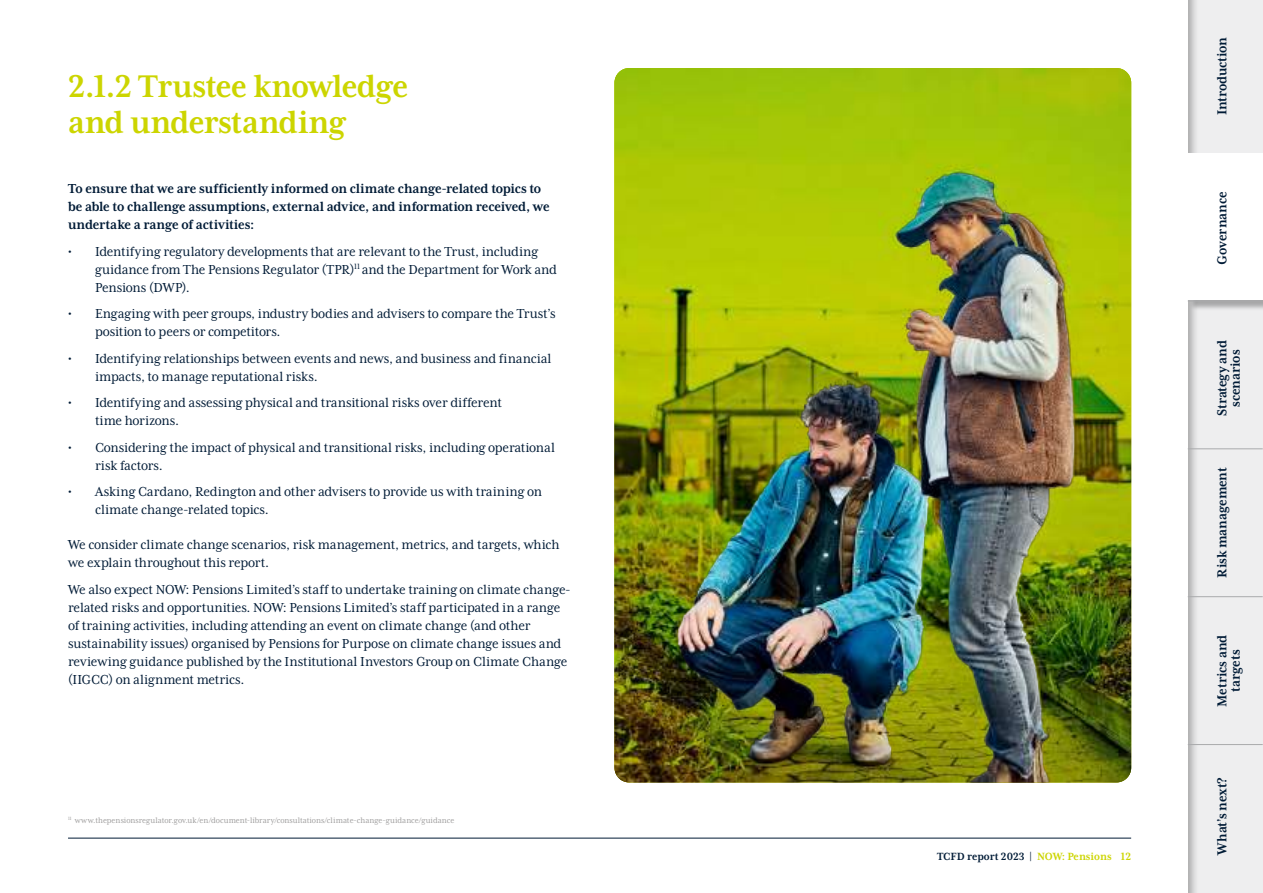
<style>
.page{position:relative;width:1263px;height:893px;background:#fff}
.page>*{position:absolute;margin:0;border:0;box-sizing:border-box;transform-origin:0 0}
.t1{font:700 36px/36px "Mrs Eaves XL Serif Nar OT";letter-spacing:-.015em;color:#ccd500}
.t2{font:15px/18px "Mrs Eaves XL Serif Nar OT";letter-spacing:-.01em;color:#001b36}
.t3{font:700 15px/13.5px "Mrs Eaves XL Serif Nar OT";letter-spacing:-.01em;color:#001b36;text-align:center}
.t4{font:700 12px "Mrs Eaves XL Serif Nar OT";color:#001b36}
.t5{font:9px "Mrs Eaves XL Serif Nar OT";color:#9d9c9c}
.s1{color:#ccd500}
</style>
<div class="page">
<hr style="left:68px;top:838px;width:1063px;height:1px;background:#001b36">
<div style="left:1174px;top:0;width:89px;height:893px;background:#000;opacity:.3"></div>
<div style="left:1189px;top:155px;width:74px;height:155px;background:#000;opacity:.3"></div>
<div style="left:1187px;top:153px;width:76px;height:147px;background:#fff"></div>
<hr style="left:1188px;top:744px;width:75px;height:1px;background:#a9aaac">
<hr style="left:1188px;top:596px;width:75px;height:1px;background:#a9aaac">
<hr style="left:1188px;top:448px;width:75px;height:1px;background:#a9aaac">
<hr style="left:1188px;top:301px;width:75px;height:1px;background:#a9aaac">
<img style="left:614px;top:68px;width:517px;height:714px">
<h1 class="t1" style="left:68px;top:68px;width:342px">2.1.2 Trustee knowledge and understanding</h1>
<p class="t3" style="left:68px;top:180px;width:483px;line-height:18px;text-align:left">To ensure that we are sufficiently informed on climate change-related topics to be able to challenge assumptions, external advice, and information received, we undertake a range of activities:</p>
<p class="t2" style="left:95px;top:242px;width:463px;text-indent:-27px">• Identifying regulatory developments that are relevant to the Trust, including guidance from The Pensions Regulator (TPR)<sup>11</sup> and the Department for Work and<br>Pensions (DWP).</p>
<p class="t2" style="left:95px;top:305px;width:462px;text-indent:-27px">• Engaging with peer groups, industry bodies and advisers to compare the Trust’s position to peers or competitors.</p>
<p class="t2" style="left:95px;top:349px;width:458px;text-indent:-27px">• Identifying relationships between events and news, and business and financial impacts, to manage reputational risks.</p>
<p class="t2" style="left:95px;top:394px;width:409px;text-indent:-27px">• Identifying and assessing physical and transitional risks over different time horizons.</p>
<p class="t2" style="left:95px;top:438px;width:461px;text-indent:-27px">• Considering the impact of physical and transitional risks, including operational risk factors.</p>
<p class="t2" style="left:95px;top:483px;width:448px;text-indent:-27px">• Asking Cardano, Redington and other advisers to provide us with training on climate change-related topics.</p>
<p class="t2" style="left:68px;top:536px;width:493px">We consider climate change scenarios, risk management, metrics, and targets, which we explain throughout this report.</p>
<p class="t2" style="left:68px;top:580px;width:504px">We also expect NOW: Pensions Limited’s staff to undertake training on climate change&shy;related risks and opportunities. NOW: Pensions Limited’s staff participated in a range of training activities, including attending an event on climate change (and other sustainability issues) organised by Pensions for Purpose on climate change issues and reviewing guidance published by the Institutional Investors Group on Climate Change (IIGCC) on alignment metrics.</p>
<p class="t5" style="left:68px;top:816px;width:388px"><sup>11</sup> www.thepensionsregulator.gov.uk/en/document-library/consultations/climate-change-guidance/guidance</p>
<p class="t4" style="left:937px;top:850px;width:196px">TCFD report 2023 | <span class="s1">NOW: Pensions 12</span></p>
<p class="t3" style="left:1215px;top:115px;width:80px;rotate:-90deg">Introduction</p>
<p class="t3" style="left:1215px;top:265px;width:74px;rotate:-90deg">Governance</p>
<p class="t3" style="left:1215px;top:416px;width:77px;rotate:-90deg">Strategy and scenarios</p>
<p class="t3" style="left:1215px;top:578px;width:112px;rotate:-90deg">Risk management</p>
<p class="t3" style="left:1215px;top:706px;width:73px;rotate:-90deg">Metrics and targets</p>
<p class="t3" style="left:1215px;top:855px;width:79px;rotate:-90deg">What’s next?</p>
</div>
